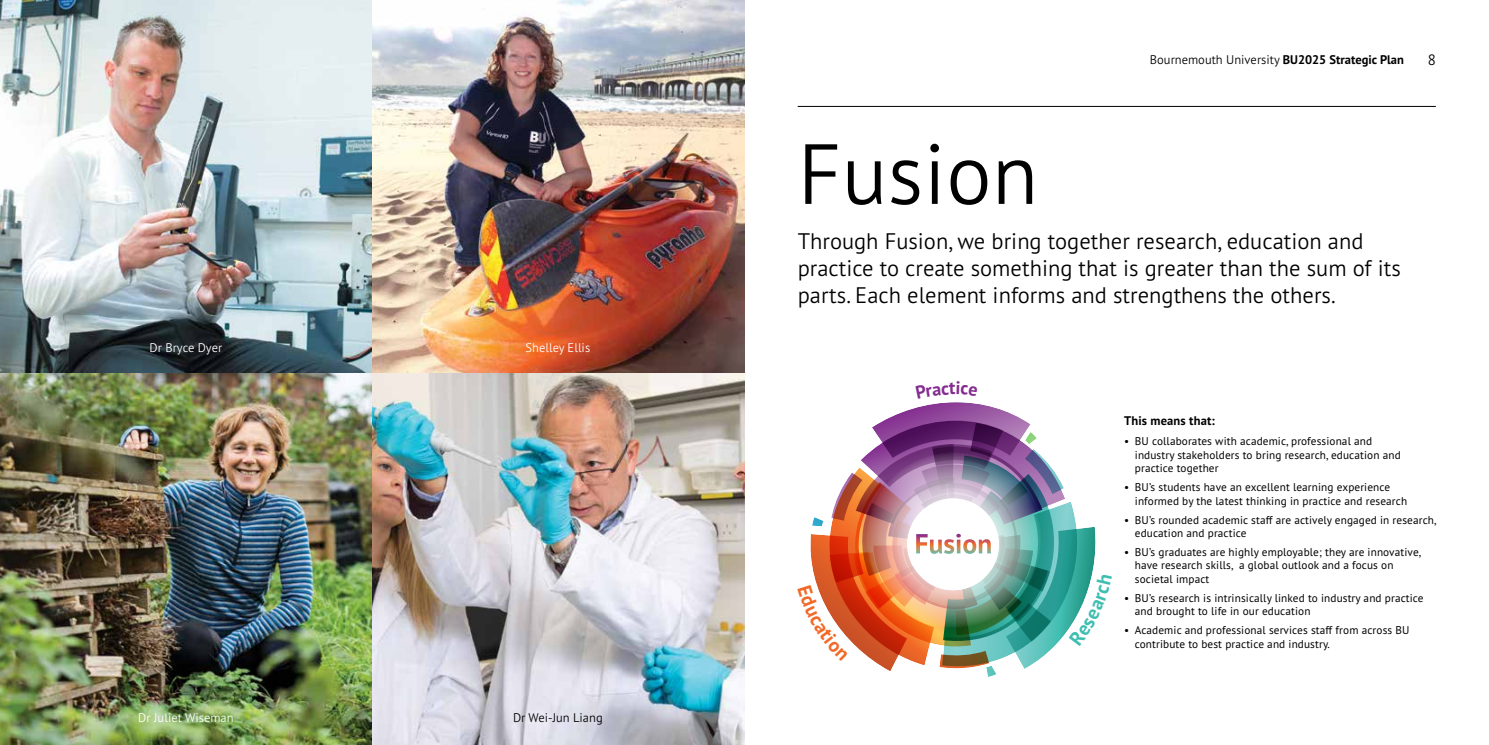
<style>
.page{position:relative;width:1489px;height:745px;background:#fff}
.page>*{position:absolute;margin:0;border:0;box-sizing:border-box;transform-origin:0 0}
.t1{font:300 85px "PT Sans Pro";color:#000}
.t2{font:300 22.5px/27px "PT Sans Pro";color:#000}
.t3{font:300 15px "PT Sans Pro";color:#000}
.t4{font:300 12.5px "PT Sans Pro";color:#000}
.t5{font:300 12.5px "PT Sans Pro";color:#fff}
.t6{font:700 12.5px "PT Sans Pro";letter-spacing:.01em;color:#000}
.t7{font:11.25px/13.5px "PT Sans Pro";letter-spacing:.01em;color:#000}
.s1{font-weight:700}
</style>
<div class="page">
<img style="left:0;top:0;width:744px;height:744px">
<hr style="left:797px;top:106px;width:638px;height:1px;background:#000">
<img style="left:810px;top:402px;width:286px;height:274px">
<p class="t5" style="left:150px;top:339px;width:74px">Dr Bryce Dyer</p>
<p class="t5" style="left:525px;top:339px;width:66px">Shelley Ellis</p>
<p class="t5" style="left:138px;top:708px;width:97px">Dr Juliet Wiseman</p>
<p class="t4" style="left:513px;top:708px;width:91px">Dr Wei-Jun Liang</p>
<p class="t4" style="left:1149px;top:51px;width:255px">Bournemouth University <span class="s1">BU2025 Strategic Plan</span></p>
<h3 class="t3" style="left:1427px;top:50px;width:10px">8</h3>
<h2 class="t1" style="left:797px;top:119px;width:242px">Fusion</h2>
<p class="t2" style="left:797px;top:227px;width:604px">Through Fusion, we bring together research, education and practice to create something that is greater than the sum of its parts. Each element informs and strengthens the others.</p>
<h2 class="t6" style="left:1124px;top:412px;width:92px">This means that:</h2>
<p class="t7" style="left:1134px;top:434px;width:267px;text-indent:-11px">• BU collaborates with academic, professional and industry stakeholders to bring research, education and practice together</p>
<p class="t7" style="left:1134px;top:480px;width:274px;text-indent:-11px">• BU’s students have an excellent learning experience informed by the latest thinking in practice and research</p>
<p class="t7" style="left:1134px;top:512px;width:303px;text-indent:-11px">• BU’s rounded academic staf are actively engaged in research, education and practice</p>
<p class="t7" style="left:1134px;top:544px;width:288px;text-indent:-11px">• BU’s graduates are highly employable; they are innovative, have research skills, a global outlook and a focus on societal impact</p>
<p class="t7" style="left:1134px;top:590px;width:290px;text-indent:-11px">• BU’s research is intrinsically linked to industry and practice and brought to life in our education</p>
<p class="t7" style="left:1134px;top:622px;width:276px;text-indent:-11px">• Academic and professional services staf from across BU contribute to best practice and industry.</p>
</div>
